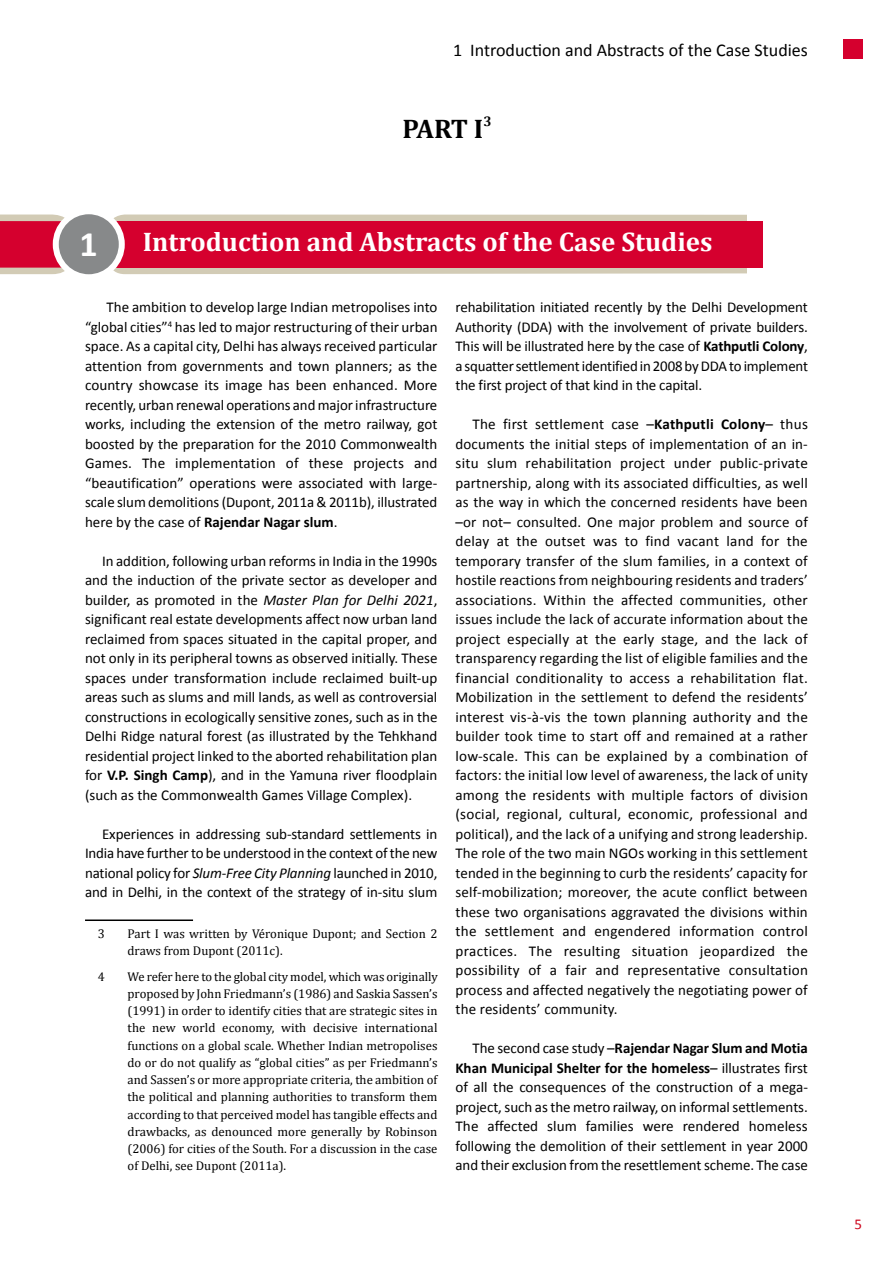
<style>
.page{position:relative;width:893px;height:1263px;background:#fff}
.page>*{position:absolute;margin:0;border:0;box-sizing:border-box;transform-origin:0 0}
.Kapitel_1Zeile__2__I{font:700 36px "Calibri";color:#fff}
.Kapitel_1Zeile__2__I-2{font:700 27px "Cambria";color:#fff}
.Chapter-Titel{font:700 27px "Cambria";color:#000}
.t1{font:18px "Calibri";color:#000}
.Fußnote{font:15px/19.5px "Calibri";letter-spacing:.01em;color:#000;text-align:justify}
.Fußnote-2{font:15px/19.5px "Calibri";letter-spacing:-.01em;color:#000}
.t2{font:15px "Calibri";color:#cd071e}
.Chapter-Titel-2{font:700 13.95px "Cambria";color:#000}
.Fußnote-3{font:12.75px/17.2px "Cambria";color:#000}
.s1{font-weight:700}
.s2{font-style:italic}
</style>
<div class="page">
<hr style="left:85px;top:919px;width:108px;height:2px;background:#000">
<div style="left:844px;top:39px;width:19px;height:19px;background:#d5002e"></div>
<svg style="left:113px;top:214px;width:634px;height:60px;background:#d5ceba"></svg>
<div style="left:96px;top:221px;width:666px;height:47px;background:#d5002e"></div>
<svg style="left:0;top:214px;width:65px;height:60px;background:#d53754"></svg>
<div style="left:56px;top:211px;width:66px;height:66px;background:#87898a;border-radius:50%"></div>
<div style="left:53px;top:208px;width:72px;height:72px;border:6px solid #fff;border-radius:50%"></div>
<p class="t1" style="left:453px;top:39px;width:356px">1 Introduction and Abstracts of the Case Studies</p>
<p class="Chapter-Titel" style="left:402px;top:110px;width:83px">PART I</p>
<p class="Chapter-Titel-2" style="left:483px;top:111px;width:10px">3</p>
<p class="Kapitel_1Zeile__2__I" style="left:80px;top:221px;width:20px">1</p>
<p class="Kapitel_1Zeile__2__I-2" style="left:143px;top:223px;width:571px">Introduction and Abstracts of the Case Studies</p>
<p class="Fußnote" style="left:85px;top:297px;width:354px;text-indent:21px">The ambition to develop large Indian metropolises into “global cities”<sup>4</sup> has led to major restructuring of their urban space. As a capital city, Delhi has always received particular attention from governments and town planners; as the country showcase its image has been enhanced. More recently, urban renewal operations and major infrastructure works, including the extension of the metro railway, got boosted by the preparation for the 2010 Commonwealth Games. The implementation of these projects and “beautification” operations were associated with large&shy;scale slum demolitions (Dupont, 2011a &amp; 2011b), illustrated here by the case of <span class="s1">Rajendar Nagar slum</span>.</p>
<p class="Fußnote" style="left:85px;top:551px;width:354px;text-indent:17px">In addition, following urban reforms in India in the 1990s and the induction of the private sector as developer and builder, as promoted in the <span class="s2">Master Plan for Delhi 2021</span>, significant real estate developments affect now urban land reclaimed from spaces situated in the capital proper, and not only in its peripheral towns as observed initially. These spaces under transformation include reclaimed built-up areas such as slums and mill lands, as well as controversial constructions in ecologically sensitive zones, such as in the Delhi Ridge natural forest (as illustrated by the Tehkhand residential project linked to the aborted rehabilitation plan for <span class="s1">V.P. Singh Camp</span>), and in the Yamuna river floodplain (such as the Commonwealth Games Village Complex).</p>
<p class="Fußnote" style="left:85px;top:824px;width:354px;text-indent:17px">Experiences in addressing sub-standard settlements in India have further to be understood in the context of the new national policy for <span class="s2">Slum-Free City Planning</span> launched in 2010, and in Delhi, in the context of the strategy of in-situ slum</p>
<p class="Fußnote-3" style="left:98px;top:924px;width:9px">3</p>
<p class="Fußnote-3" style="left:128px;top:924px;width:311px">Part I was written by Véronique Dupont; and Section 2 draws from Dupont (2011c).</p>
<p class="Fußnote-3" style="left:98px;top:967px;width:8px">4</p>
<p class="Fußnote-3" style="left:128px;top:967px;width:312px;text-align:justify">We refer here to the global city model, which was originally proposed by John Friedmann’s (1986) and Saskia Sassen’s (1991) in order to identify cities that are strategic sites in the new world economy, with decisive international functions on a global scale. Whether Indian metropolises do or do not qualify as “global cities” as per Friedmann’s and Sassen’s or more appropriate criteria, the ambition of the political and planning authorities to transform them according to that perceived model has tangible effects and drawbacks, as denounced more generally by Robinson (2006) for cities of the South. For a discussion in the case of Delhi, see Dupont (2011a).</p>
<p class="Fußnote-2" style="left:455px;top:297px;width:354px">rehabilitation initiated recently by the Delhi Development Authority (DDA) with the involvement of private builders.<br>This will be illustrated here by the case of <span class="s1">Kathputli Colony</span>, a squatter settlement identified in 2008 by DDA to implement the first project of that kind in the capital.</p>
<p class="Fußnote" style="left:455px;top:414px;width:354px;text-align:left;text-indent:17px">The first settlement case –<span class="s1">Kathputli Colony</span>– thus documents the initial steps of implementation of an in&shy;situ slum rehabilitation project under public-private partnership, along with its associated difficulties, as well as the way in which the concerned residents have been –or not– consulted. One major problem and source of delay at the outset was to find vacant land for the temporary transfer of the slum families, in a context of hostile reactions from neighbouring residents and traders’ associations. Within the affected communities, other issues include the lack of accurate information about the project especially at the early stage, and the lack of transparency regarding the list of eligible families and the financial conditionality to access a rehabilitation flat.<br>Mobilization in the settlement to defend the residents’ interest vis-à-vis the town planning authority and the builder took time to start off and remained at a rather low-scale. This can be explained by a combination of factors: the initial low level of awareness, the lack of unity among the residents with multiple factors of division (social, regional, cultural, economic, professional and political), and the lack of a unifying and strong leadership.<br>The role of the two main NGOs working in this settlement tended in the beginning to curb the residents’ capacity for self-mobilization; moreover, the acute conflict between these two organisations aggravated the divisions within the settlement and engendered information control practices. The resulting situation jeopardized the possibility of a fair and representative consultation process and affected negatively the negotiating power of the residents’ community.</p>
<p class="Fußnote" style="left:455px;top:1038px;width:354px;text-align:left;text-indent:17px">The second case study –<span class="s1">Rajendar Nagar Slum and Motia Khan Municipal Shelter for the homeless</span>– illustrates first of all the consequences of the construction of a mega&shy;project, such as the metro railway, on informal settlements.<br>The affected slum families were rendered homeless following the demolition of their settlement in year 2000 and their exclusion from the resettlement scheme. The case</p>
<p class="t2" style="left:854px;top:1214px;width:9px">5</p>
</div>
